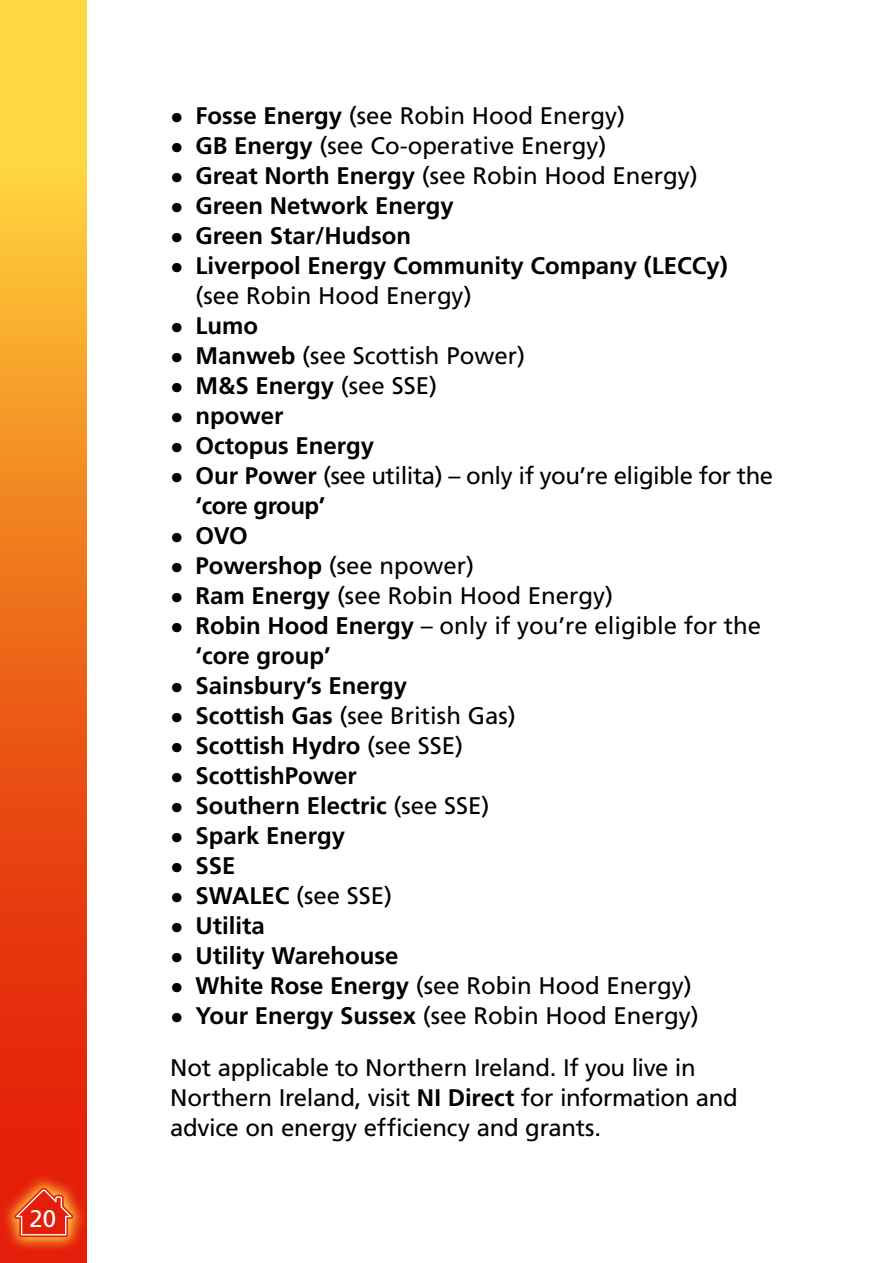
<style>
.page{position:relative;width:893px;height:1263px;background:#fff}
.page>*{position:absolute;margin:0;border:0;box-sizing:border-box;transform-origin:0 0}
.Main{font:24px/30px "Frutiger LT Std";color:#000}
.t1{font:700 24px/30px "Frutiger LT Std";color:#000}
.Main-2{font:24px/30px "Frutiger LT Std";letter-spacing:-.02em;color:#000}
.t2{font:24px "Frutiger LT Std";color:#fff}
.s1{font-size:27px}
.s2{font-weight:700}
.s3{font-weight:400;font-size:27px}
.s4{font-weight:400}
</style>
<div class="page">
<svg style="left:0;top:0;width:86px;height:1263px;background:#f07921"></svg>
<svg style="left:0;top:1173px;width:87px;height:79px;background:#e6320f"></svg>
<svg style="left:14px;top:1188px;width:59px;height:49px;background:#e94825"></svg>
<p class="t2" style="left:30px;top:1205px;width:28px">20</p>
<p class="Main" style="left:170px;top:101px;width:456px"><span class="s1">•</span> <span class="s2">Fosse Energy</span> (see Robin Hood Energy)</p>
<p class="Main" style="left:170px;top:131px;width:438px"><span class="s1">•</span> <span class="s2">GB Energy</span> (see Co-operative Energy)</p>
<p class="Main" style="left:170px;top:161px;width:529px"><span class="s1">•</span> <span class="s2">Great North Energy</span> (see Robin Hood Energy)</p>
<p class="t1" style="left:170px;top:191px;width:285px"><span class="s3">•</span> Green Network Energy</p>
<p class="t1" style="left:170px;top:221px;width:243px"><span class="s3">•</span> Green Star/Hudson</p>
<p class="t1" style="left:196px;top:251px;width:534px;text-indent:-26px"><span class="s3">•</span> Liverpool Energy Community Company (LECCy) <span class="s4">(see Robin Hood Energy)</span></p>
<p class="t1" style="left:170px;top:311px;width:90px"><span class="s3">•</span> Lumo</p>
<p class="Main" style="left:170px;top:341px;width:356px"><span class="s1">•</span> <span class="s2">Manweb</span> (see Scottish Power)</p>
<p class="t1" style="left:170px;top:371px;width:268px"><span class="s3">•</span> M&amp;S Energy <span class="s4">(see SSE)</span></p>
<p class="t1" style="left:170px;top:401px;width:115px"><span class="s3">•</span> npower</p>
<p class="t1" style="left:170px;top:431px;width:206px"><span class="s3">•</span> Octopus Energy</p>
<p class="Main-2" style="left:196px;top:461px;width:579px;text-indent:-26px"><span class="s1">•</span> <span class="s2">Our Power</span> (see utilita) – only if you’re eligible for the <span class="s2">‘core group’</span></p>
<p class="t1" style="left:170px;top:521px;width:79px"><span class="s3">•</span> OVO</p>
<p class="Main" style="left:170px;top:551px;width:306px"><span class="s1">•</span> <span class="s2">Powershop</span> (see npower)</p>
<p class="Main" style="left:170px;top:581px;width:444px"><span class="s1">•</span> <span class="s2">Ram Energy</span> (see Robin Hood Energy)</p>
<p class="Main" style="left:196px;top:611px;width:567px;text-indent:-26px"><span class="s1">•</span> <span class="s2">Robin Hood Energy</span> – only if you’re eligible for the <span class="s2">‘core group’</span></p>
<p class="t1" style="left:170px;top:671px;width:239px"><span class="s3">•</span> Sainsbury’s Energy</p>
<p class="Main" style="left:170px;top:701px;width:347px"><span class="s1">•</span> <span class="s2">Scottish Gas</span> (see British Gas)</p>
<p class="t1" style="left:170px;top:731px;width:295px"><span class="s3">•</span> Scottish Hydro <span class="s4">(see SSE)</span></p>
<p class="t1" style="left:170px;top:761px;width:188px"><span class="s3">•</span> ScottishPower</p>
<p class="t1" style="left:170px;top:791px;width:321px"><span class="s3">•</span> Southern Electric <span class="s4">(see SSE)</span></p>
<p class="t1" style="left:170px;top:821px;width:176px"><span class="s3">•</span> Spark Energy</p>
<p class="t1" style="left:170px;top:851px;width:67px"><span class="s3">•</span> SSE</p>
<p class="Main" style="left:170px;top:881px;width:223px"><span class="s1">•</span> <span class="s2">SWALEC</span> (see SSE)</p>
<p class="t1" style="left:170px;top:911px;width:96px"><span class="s3">•</span> Utilita</p>
<p class="t1" style="left:170px;top:941px;width:230px"><span class="s3">•</span> Utility Warehouse</p>
<p class="Main" style="left:170px;top:971px;width:523px"><span class="s1">•</span> <span class="s2">White Rose Energy</span> (see Robin Hood Energy)</p>
<p class="Main" style="left:170px;top:1001px;width:530px"><span class="s1">•</span> <span class="s2">Your Energy Sussex</span> (see Robin Hood Energy)</p>
<p class="Main" style="left:170px;top:1052px;width:569px">Not applicable to Northern Ireland. If you live in<br>Northern Ireland, visit <span class="s2">NI Direct</span> for information and advice on energy efficiency and grants.</p>
</div>
